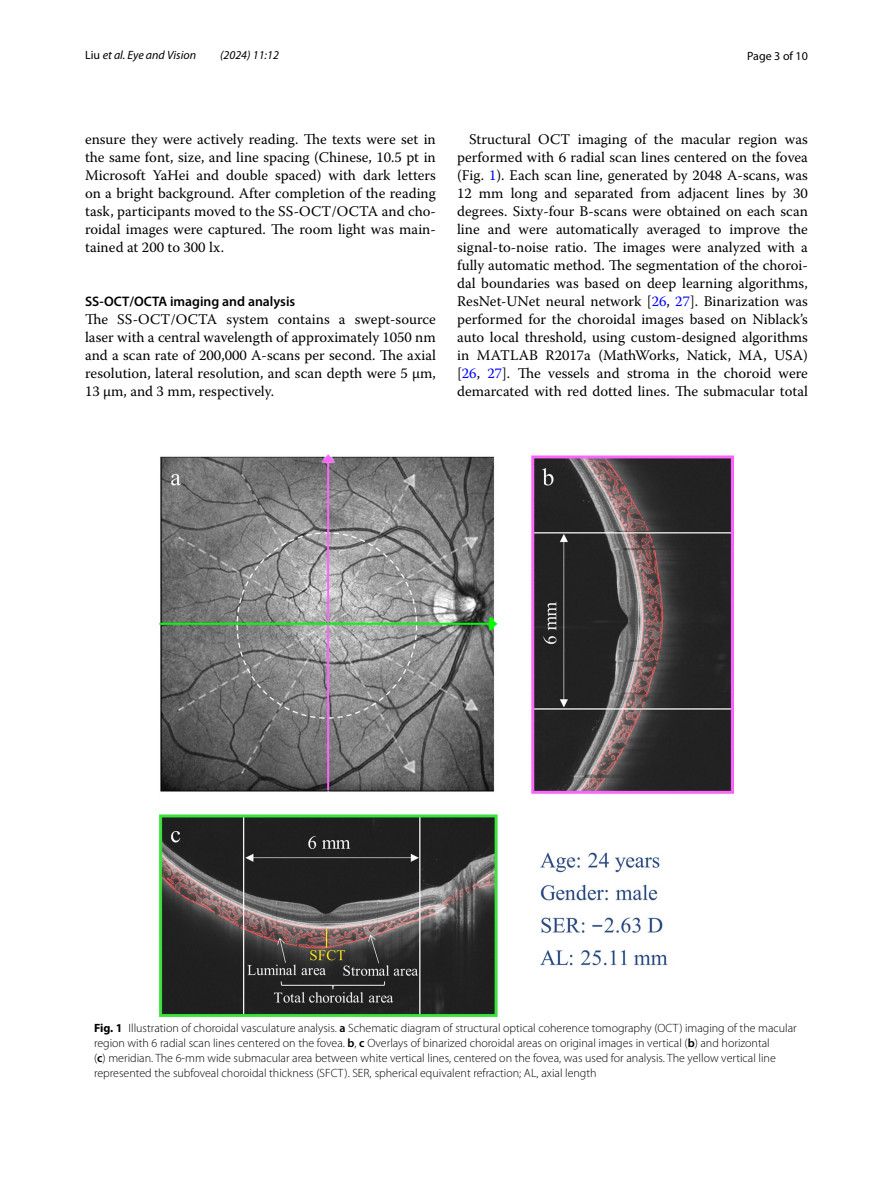
<style>
.page{position:relative;width:893px;height:1187px;background:#fff}
.page>*{position:absolute;margin:0;border:0;box-sizing:border-box;transform-origin:0 0}
.t1{font:14.7px/18px "Warnock Pro";color:#000;text-align:justify}
.t2{font:600 13.8px "Myriad Pro";color:#000}
.t3{font:300 12px/15px "Myriad Pro";color:#000}
.t4{font:italic 12px "Myriad Pro";color:#000}
.t5{font:12px "Myriad Pro";color:#000}
.s1{font-style:normal}
.s2{color:#00f}
.s3{font-weight:700}
.s4{font-weight:600}
</style>
<div class="page">
<img style="left:159px;top:454px;width:574px;height:562px">
<p class="t4" style="left:85px;top:48px;width:113px"><span class="s1">Liu</span> et al. Eye and Vision</p>
<p class="t4" style="left:220px;top:48px;width:60px">(2024) 11:12</p>
<p class="t5" style="left:747px;top:48px;width:62px">Page 3 of 10</p>
<p class="t1" style="left:85px;top:130px;width:352px">ensure they were actively reading. The texts were set in the same font, size, and line spacing (Chinese, 10.5 pt in Microsoft YaHei and double spaced) with dark letters on a bright background. After completion of the reading task, participants moved to the SS-OCT/OCTA and cho&shy;roidal images were captured. The room light was main&shy;tained at 200 to 300 lx.</p>
<p class="t2" style="left:85px;top:292px;width:212px">SS‑OCT/OCTA imaging and analysis</p>
<p class="t1" style="left:85px;top:310px;width:352px">The SS-OCT/OCTA system contains a swept-source laser with a central wavelength of approximately 1050 nm and a scan rate of 200,000 A-scans per second. The axial resolution, lateral resolution, and scan depth were 5 µm, 13 µm, and 3 mm, respectively.</p>
<p class="t1" style="left:457px;top:130px;width:352px;text-indent:12px">Structural OCT imaging of the macular region was performed with 6 radial scan lines centered on the fovea (Fig. <span class="s2">1</span>). Each scan line, generated by 2048 A-scans, was 12 mm long and separated from adjacent lines by 30 degrees. Sixty-four B-scans were obtained on each scan line and were automatically averaged to improve the signal-to-noise ratio. The images were analyzed with a fully automatic method. The segmentation of the choroi&shy;dal boundaries was based on deep learning algorithms, ResNet-UNet neural network [<span class="s2">26</span>, <span class="s2">27</span>]. Binarization was performed for the choroidal images based on Niblack’s auto local threshold, using custom-designed algorithms in MATLAB R2017a (MathWorks, Natick, MA, USA) [<span class="s2">26</span>, <span class="s2">27</span>]. The vessels and stroma in the choroid were demarcated with red dotted lines. The submacular total</p>
<p class="t3" style="left:94px;top:1020px;width:704px"><span class="s3">Fig. 1</span> Illustration of choroidal vasculature analysis. <span class="s4">a</span> Schematic diagram of structural optical coherence tomography (OCT) imaging of the macular region with 6 radial scan lines centered on the fovea. <span class="s4">b</span>, <span class="s4">c</span> Overlays of binarized choroidal areas on original images in vertical (<span class="s4">b</span>) and horizontal<br>(<span class="s4">c</span>) meridian. The 6-mm wide submacular area between white vertical lines, centered on the fovea, was used for analysis. The yellow vertical line represented the subfoveal choroidal thickness (SFCT). SER, spherical equivalent refraction; AL, axial length</p>
</div>
